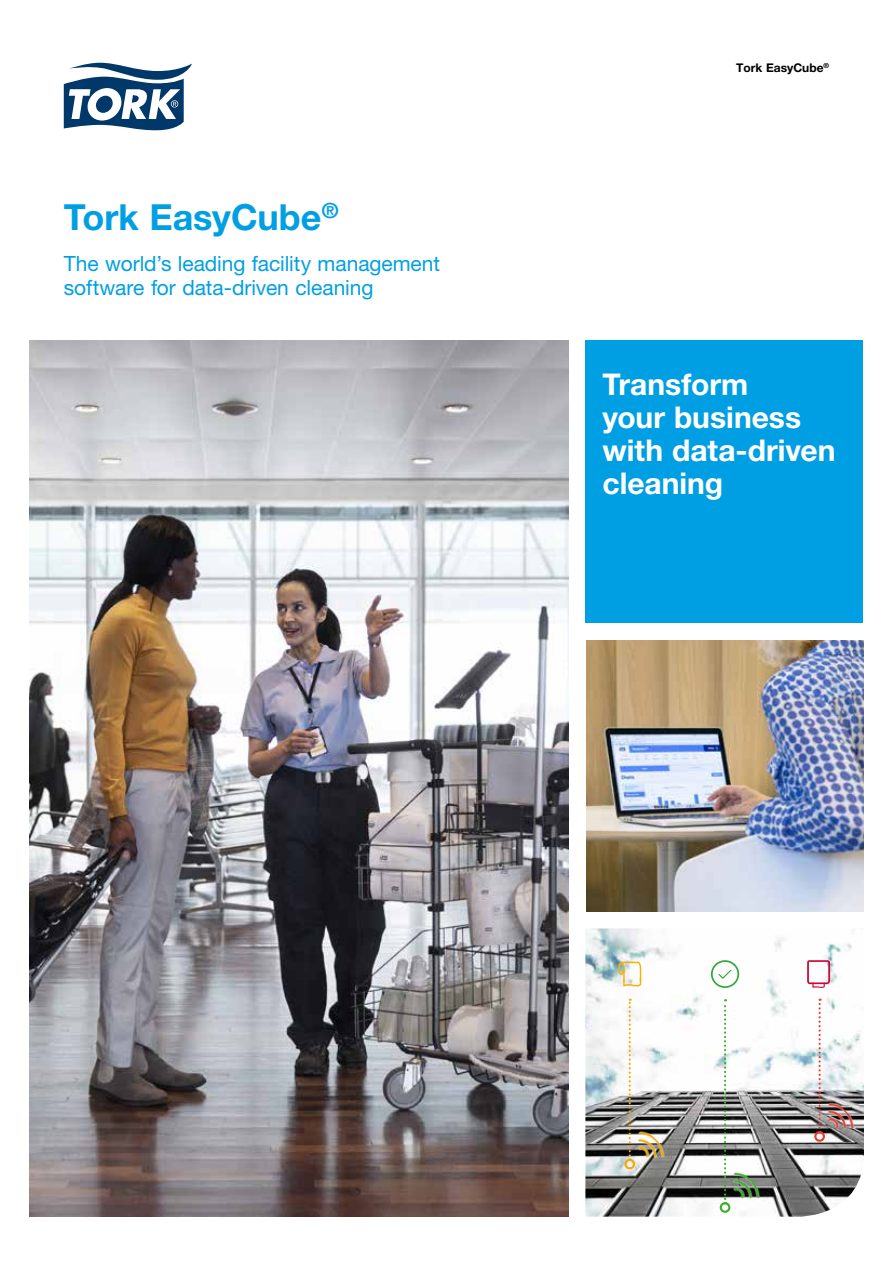
<style>
.page{position:relative;width:893px;height:1263px;background:#fff}
.page>*{position:absolute;margin:0;border:0;box-sizing:border-box;transform-origin:0 0}
.t1{font:700 36px "Helvetica Neue LT Pro";letter-spacing:-.005em;color:#009fe3}
.t2{font:700 30px/33px "Helvetica Neue LT Pro";color:#fff}
.t3{font:21px/24px "Helvetica Neue LT Pro";letter-spacing:-.005em;color:#009fe3}
.t4{font:700 12px "Helvetica Neue LT Pro";color:#000}
</style>
<div class="page">
<svg style="left:64px;top:63px;width:128px;height:67px"></svg>
<div style="left:585px;top:340px;width:278px;height:282px;background:#009fe3"></div>
<img style="left:30px;top:340px;width:538px;height:876px">
<img style="left:585px;top:928px;width:279px;height:288px">
<img style="left:586px;top:640px;width:278px;height:271px">
<img style="left:752px;top:1168px;width:12px;height:25px">
<svg style="left:764px;top:1180px;width:1px;height:20px"></svg>
<img style="left:752px;top:1193px;width:12px;height:14px">
<div style="left:814px;top:1131px;width:11px;height:11px;border:2px solid #e63c2d;border-radius:50%"></div>
<svg style="left:818px;top:999px;width:3px;height:134px"></svg>
<img style="left:820px;top:1099px;width:38px;height:24px">
<img style="left:820px;top:1112px;width:25px;height:25px">
<img style="left:845px;top:1123px;width:13px;height:14px">
<svg style="left:629px;top:999px;width:2px;height:160px"></svg>
<div style="left:624px;top:1159px;width:11px;height:10px;border:2px solid #f6a704;border-radius:50%"></div>
<img style="left:630px;top:1127px;width:39px;height:25px">
<img style="left:630px;top:1141px;width:25px;height:25px">
<svg style="left:669px;top:1140px;width:1px;height:19px"></svg>
<img style="left:655px;top:1152px;width:14px;height:14px">
<svg style="left:618px;top:962px;width:23px;height:24px"></svg>
<svg style="left:807px;top:960px;width:23px;height:28px"></svg>
<svg style="left:724px;top:999px;width:28px;height:209px"></svg>
<div style="left:720px;top:1202px;width:10px;height:11px;border:2px solid #3baf29;border-radius:50%"></div>
<svg style="left:711px;top:960px;width:28px;height:28px"></svg>
<h1 class="t1" style="left:64px;top:195px;width:276px">Tork EasyCube<sup>®</sup></h1>
<p class="t3" style="left:64px;top:251px;width:378px">The world’s leading facility management software for data-driven cleaning</p>
<p class="t4" style="left:736px;top:61px;width:95px">Tork EasyCube<sup>®</sup></p>
<h2 class="t2" style="left:602px;top:367px;width:235px">Transform<br>your business with data-driven cleaning</h2>
</div>
